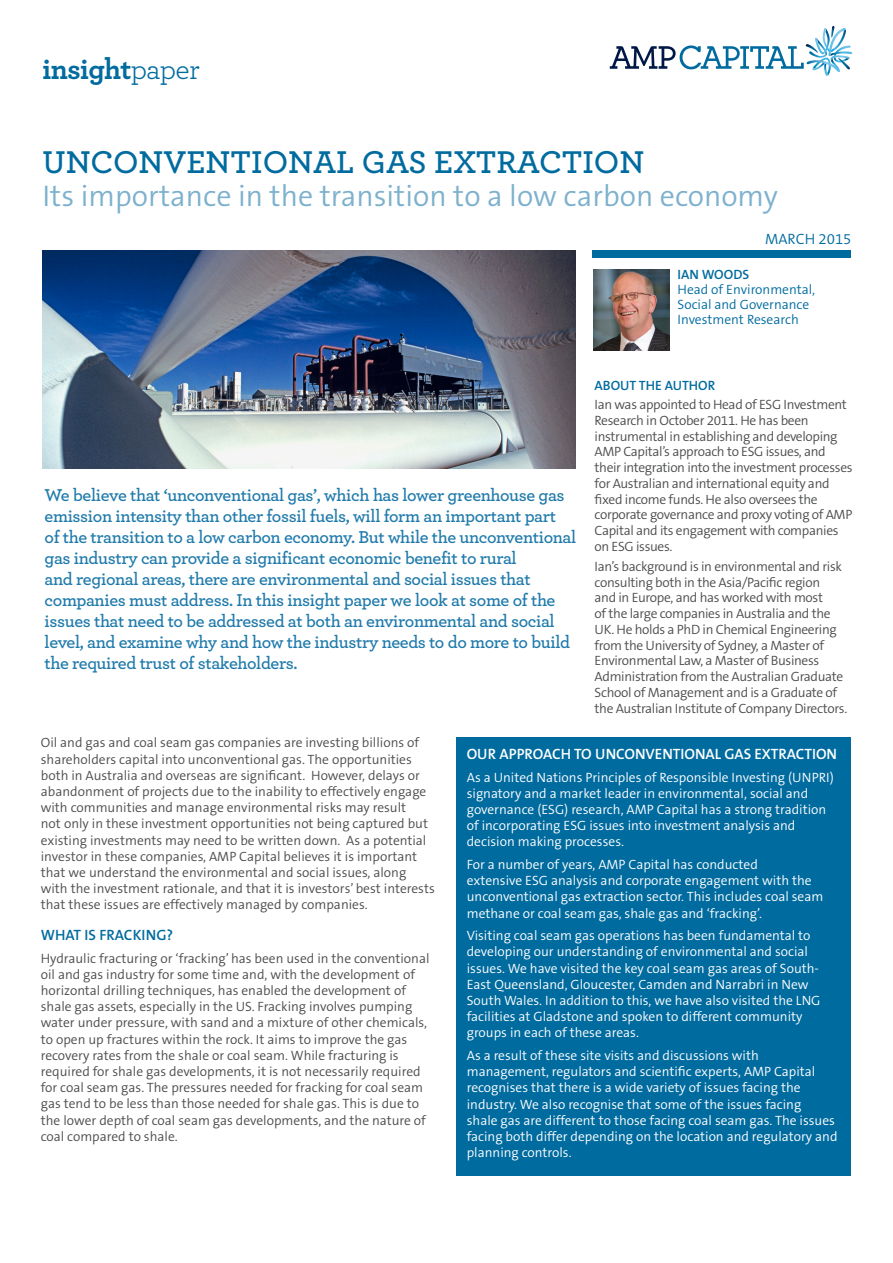
<style>
.page{position:relative;width:893px;height:1263px;background:#fff}
.page>*{position:absolute;margin:0;border:0;box-sizing:border-box;transform-origin:0 0}
.t1{font:600 33px "Archer";color:#006b9f}
.t2{font:300 30px "The Sans B4";color:#7db1cd}
.t3{font:700 30px "Archer";letter-spacing:-.025em;color:#006b9f}
.Bullets_Blue{font:600 18px/21px "Archer";letter-spacing:-.02em;color:#1f7aab}
.Heading{font:600 15px "The Sans B6";color:#fff}
.Heading-2{font:600 15px "The Sans B6";color:#006b9f}
.t4{font:300 15px "The Sans B4";color:#006b9f}
.Body_Text{font:300 13.5px/16.2px "The Sans B4";color:#4b4c4d}
.Body_Text-2{font:300 13.5px/16.2px "The Sans B4";color:#fff}
.Body_Text-3{font:300 13.5px/15.8px "The Sans B4";letter-spacing:-.025em;color:#4b4c4d}
.Intro_copy_large{font:300 13.5px/15px "The Sans B4";color:#006b9f}
.t5{font:600 13.5px "The Sans B6";color:#006b9f}
.s1{font-weight:400}
.s2{font-family:"The Sans B6";font-weight:600}
</style>
<div class="page">
<svg style="left:610px;top:26px;width:242px;height:50px"></svg>
<img style="left:43px;top:250px;width:532px;height:219px">
<img style="left:594px;top:269px;width:75px;height:81px">
<div style="left:592px;top:250px;width:258px;height:8px;background:#006b9f"></div>
<div style="left:456px;top:737px;width:394px;height:439px;background:#006b9f"></div>
<p class="t3" style="left:43px;top:46px;width:159px">insight<span class="s1">paper</span></p>
<p class="t1" style="left:43px;top:137px;width:603px">UNCONVENTIONAL GAS EXTRACTION</p>
<p class="t2" style="left:43px;top:181px;width:737px">Its importance in the transition to a low carbon economy</p>
<p class="t4" style="left:765px;top:231px;width:88px">MARCH 2015</p>
<p class="Intro_copy_large" style="left:677px;top:268px;width:139px"><span class="s2">IAN WOODS<br></span>Head of Environmental,<br>Social and Governance<br>Investment Research</p>
<p class="t5" style="left:595px;top:378px;width:122px">ABOUT THE AUTHOR</p>
<p class="Body_Text-3" style="left:595px;top:397px;width:259px">Ian was appointed to Head of ESG Investment Research in October 2011. He has been instrumental in establishing and developing AMP Capital’s approach to ESG issues, and their integration into the investment processes for Australian and international equity and fixed income funds. He also oversees the corporate governance and proxy voting of AMP Capital and its engagement with companies on ESG issues.</p>
<p class="Body_Text-3" style="left:595px;top:559px;width:254px">Ian’s background is in environmental and risk consulting both in the Asia/Pacific region<br>and in Europe, and has worked with most<br>of the large companies in Australia and the UK. He holds a PhD in Chemical Engineering from the University of Sydney, a Master of Environmental Law, a Master of Business Administration from the Australian Graduate School of Management and is a Graduate of the Australian Institute of Company Directors.</p>
<p class="Heading" style="left:467px;top:746px;width:372px">OUR APPROACH TO UNCONVENTIONAL GAS EXTRACTION</p>
<p class="Body_Text-2" style="left:467px;top:769px;width:369px">As a United Nations Principles of Responsible Investing (UNPRI) signatory and a market leader in environmental, social and governance (ESG) research, AMP Capital has a strong tradition of incorporating ESG issues into investment analysis and decision making processes.</p>
<p class="Body_Text-2" style="left:467px;top:857px;width:358px">For a number of years, AMP Capital has conducted<br>extensive ESG analysis and corporate engagement with the unconventional gas extraction sector. This includes coal seam methane or coal seam gas, shale gas and ‘fracking’.</p>
<p class="Body_Text-2" style="left:467px;top:928px;width:355px">Visiting coal seam gas operations has been fundamental to developing our understanding of environmental and social issues. We have visited the key coal seam gas areas of South-East Queensland, Gloucester, Camden and Narrabri in New South Wales. In addition to this, we have also visited the LNG facilities at Gladstone and spoken to different community groups in each of these areas.</p>
<p class="Body_Text-2" style="left:467px;top:1048px;width:372px">As a result of these site visits and discussions with management, regulators and scientific experts, AMP Capital recognises that there is a wide variety of issues facing the industry. We also recognise that some of the issues facing<br>shale gas are different to those facing coal seam gas. The issues facing both differ depending on the location and regulatory and planning controls.</p>
<p class="Bullets_Blue" style="left:45px;top:484px;width:533px">We believe that ‘unconventional gas’, which has lower greenhouse gas emission intensity than other fossil fuels, will form an important part<br>of the transition to a low carbon economy. But while the unconventional gas industry can provide a significant economic benefit to rural<br>and regional areas, there are environmental and social issues that companies must address. In this insight paper we look at some of the issues that need to be addressed at both an environmental and social level, and examine why and how the industry needs to do more to build the required trust of stakeholders.</p>
<p class="Body_Text" style="left:41px;top:735px;width:395px">Oil and gas and coal seam gas companies are investing billions of shareholders capital into unconventional gas. The opportunities both in Australia and overseas are significant. However, delays or abandonment of projects due to the inability to effectively engage with communities and manage environmental risks may result<br>not only in these investment opportunities not being captured but existing investments may need to be written down. As a potential investor in these companies, AMP Capital believes it is important that we understand the environmental and social issues, along with the investment rationale, and that it is investors’ best interests that these issues are effectively managed by companies.</p>
<p class="Heading-2" style="left:41px;top:927px;width:134px">WHAT IS FRACKING?</p>
<p class="Body_Text" style="left:41px;top:950px;width:390px">Hydraulic fracturing or ‘fracking’ has been used in the conventional oil and gas industry for some time and, with the development of horizontal drilling techniques, has enabled the development of shale gas assets, especially in the US. Fracking involves pumping water under pressure, with sand and a mixture of other chemicals, to open up fractures within the rock. It aims to improve the gas recovery rates from the shale or coal seam. While fracturing is required for shale gas developments, it is not necessarily required for coal seam gas. The pressures needed for fracking for coal seam gas tend to be less than those needed for shale gas. This is due to the lower depth of coal seam gas developments, and the nature of coal compared to shale.</p>
</div>
